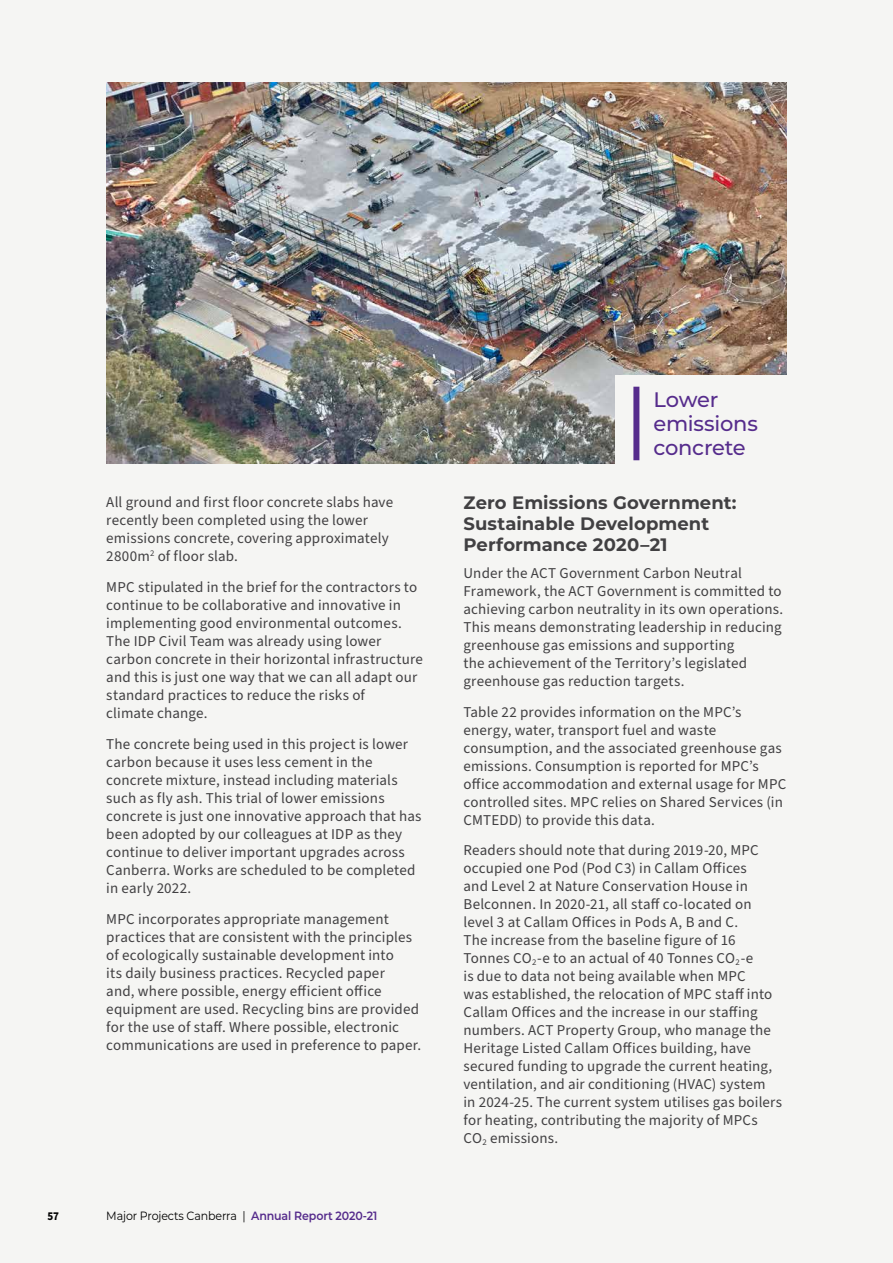
<style>
.page{position:relative;width:893px;height:1263px;background:#f5f5f3}
.page>*{position:absolute;margin:0;border:0;box-sizing:border-box;transform-origin:0 0}
.t1{font:500 21px/24px "Montserrat";letter-spacing:-.01em;color:#562c8c}
.t2{font:700 18px/21px "Montserrat";letter-spacing:.005em;color:#414042}
.t3{font:15px/18px "Source Sans Pro";letter-spacing:.01em;color:#414042}
.t4{font:12px "Montserrat";letter-spacing:-.01em;color:#000;scale:.92 1}
.t5{font:700 12px "Source Sans Pro";color:#000;scale:.92 1}
.s1{font-weight:600;color:#562c8c}
</style>
<div class="page">
<img style="left:106px;top:82px;width:681px;height:381px">
<div style="left:615px;top:375px;width:179px;height:97px;background:#f5f5f3"></div>
<div style="left:633px;top:387px;width:6px;height:73px;background:#562c8c"></div>
<p class="t3" style="left:106px;top:494px;width:288px">All ground and first floor concrete slabs have recently been completed using the lower emissions concrete, covering approximately 2800m<sup>2</sup> of floor slab.</p>
<p class="t3" style="left:106px;top:578px;width:318px">MPC stipulated in the brief for the contractors to continue to be collaborative and innovative in implementing good environmental outcomes.<br>The IDP Civil Team was already using lower carbon concrete in their horizontal infrastructure and this is just one way that we can all adapt our standard practices to reduce the risks of<br>climate change.</p>
<p class="t3" style="left:106px;top:735px;width:317px">The concrete being used in this project is lower carbon because it uses less cement in the concrete mixture, instead including materials such as fly ash. This trial of lower emissions concrete is just one innovative approach that has been adopted by our colleagues at IDP as they continue to deliver important upgrades across Canberra. Works are scheduled to be completed in early 2022.</p>
<p class="t3" style="left:106px;top:910px;width:316px">MPC incorporates appropriate management practices that are consistent with the principles of ecologically sustainable development into<br>its daily business practices. Recycled paper<br>and, where possible, energy efficient office equipment are used. Recycling bins are provided for the use of staff. Where possible, electronic communications are used in preference to paper.</p>
<p class="t5" style="left:47px;top:1208px;width:14px">57</p>
<p class="t4" style="left:106px;top:1208px;width:296px">Major Projects Canberra | <span class="s1">Annual Report 2020-21</span></p>
<h1 class="t1" style="left:653px;top:387px;width:106px">Lower emissions concrete</h1>
<p class="t2" style="left:463px;top:491px;width:275px">Zero Emissions Government:<br>Sustainable Development<br>Performance 2020–21</p>
<p class="t3" style="left:463px;top:564px;width:321px">Under the ACT Government Carbon Neutral Framework, the ACT Government is committed to achieving carbon neutrality in its own operations.<br>This means demonstrating leadership in reducing greenhouse gas emissions and supporting<br>the achievement of the Territory’s legislated greenhouse gas reduction targets.</p>
<p class="t3" style="left:463px;top:703px;width:324px">Table 22 provides information on the MPC’s energy, water, transport fuel and waste consumption, and the associated greenhouse gas emissions. Consumption is reported for MPC’s office accommodation and external usage for MPC controlled sites. MPC relies on Shared Services (in CMTEDD) to provide this data.</p>
<p class="t3" style="left:463px;top:842px;width:320px">Readers should note that during 2019-20, MPC occupied one Pod (Pod C3) in Callam Offices<br>and Level 2 at Nature Conservation House in Belconnen. In 2020-21, all staff co-located on level 3 at Callam Offices in Pods A, B and C.<br>The increase from the baseline figure of 16<br>Tonnes CO<sub>2</sub>-e to an actual of 40 Tonnes CO<sub>2</sub>-e<br>is due to data not being available when MPC<br>was established, the relocation of MPC staff into Callam Offices and the increase in our staffing numbers. ACT Property Group, who manage the Heritage Listed Callam Offices building, have secured funding to upgrade the current heating, ventilation, and air conditioning (HVAC) system<br>in 2024-25. The current system utilises gas boilers for heating, contributing the majority of MPCs CO<sub>2</sub> emissions.</p>
</div>
